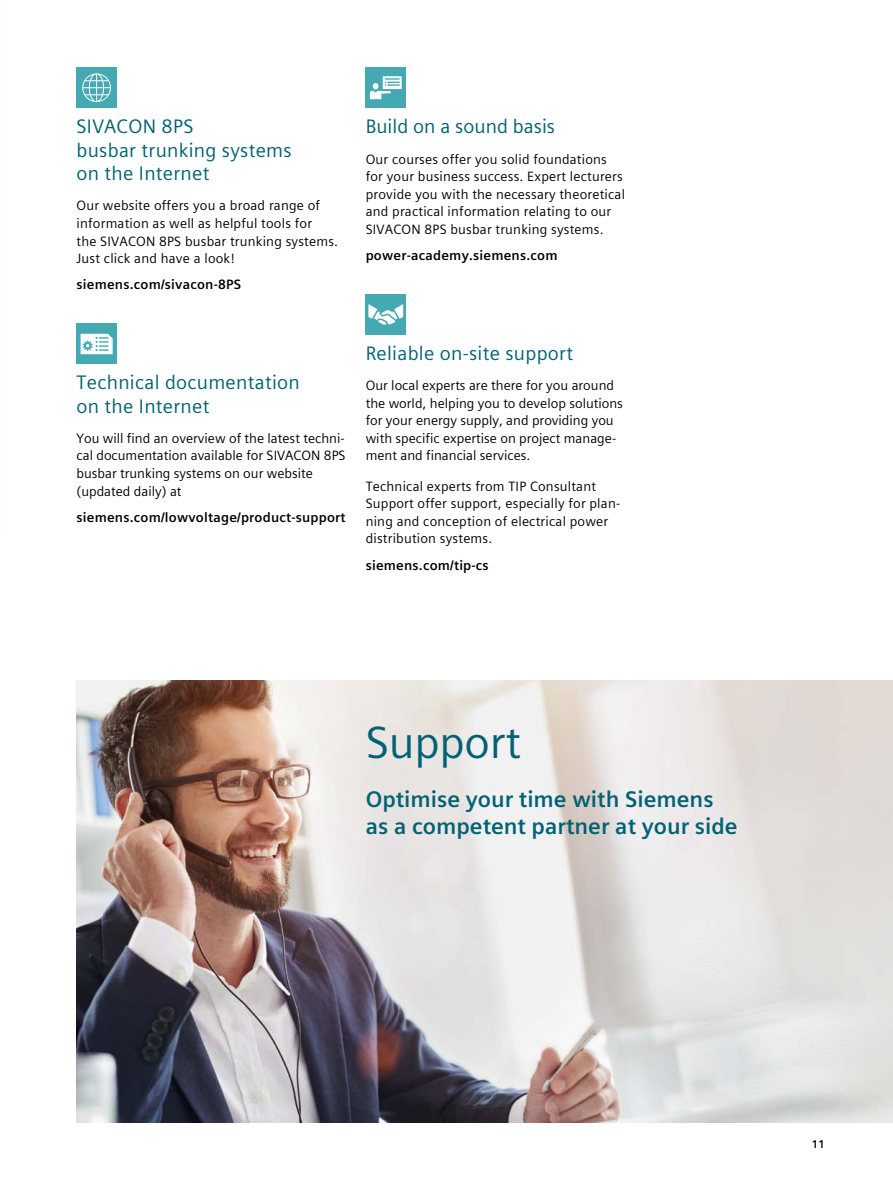
<style>
.page{position:relative;width:893px;height:1191px;background:#fff}
.page>*{position:absolute;margin:0;border:0;box-sizing:border-box;transform-origin:0 0}
.t1{font:45px "Siemens Sans Global";letter-spacing:-.005em;color:#006174}
.t2{font:700 22.5px/27px "Siemens Sans Global";color:#006174}
.t3{font:19.5px/23.4px "Siemens Sans Global";letter-spacing:.015em;color:#006174}
.t4{font:13.5px/17.5px "Siemens Sans Global";letter-spacing:.015em;color:#000}
.t5{font:700 13.5px "Siemens Sans Global";letter-spacing:.015em;color:#000}
.t6{font:700 11.25px "Siemens Sans Global";color:#000}
</style>
<div class="page">
<img style="left:77px;top:680px;width:816px;height:443px">
<div style="left:77px;top:68px;width:40px;height:40px;background:#44a9b1"></div>
<svg style="left:82px;top:73px;width:29px;height:29px"></svg>
<div style="left:77px;top:323px;width:40px;height:41px;background:#44a9b1"></div>
<svg style="left:81px;top:334px;width:32px;height:20px"></svg>
<div style="left:366px;top:68px;width:40px;height:40px;background:#44a9b1"></div>
<svg style="left:370px;top:76px;width:32px;height:23px"></svg>
<div style="left:366px;top:294px;width:40px;height:40px;background:#44a9b1"></div>
<svg style="left:368px;top:304px;width:35px;height:20px"></svg>
<h3 class="t3" style="left:77px;top:115px;width:217px">SIVACON 8PS<br>busbar trunking systems on the Internet</h3>
<p class="t4" style="left:77px;top:197px;width:263px">Our website offers you a broad range of information as well as helpful tools for<br>the SIVACON 8PS busbar trunking systems.<br>Just click and have a look!</p>
<p class="t5" style="left:77px;top:274px;width:166px">siemens.com/sivacon-8PS</p>
<h3 class="t3" style="left:366px;top:115px;width:191px">Build on a sound basis</h3>
<p class="t4" style="left:366px;top:150px;width:261px">Our courses offer you solid foundations for your business success. Expert lecturers provide you with the necessary theoretical and practical information relating to our SIVACON 8PS busbar trunking systems.</p>
<p class="t5" style="left:366px;top:245px;width:193px">power-academy.siemens.com</p>
<h3 class="t3" style="left:77px;top:371px;width:225px">Technical documentation on the Internet</h3>
<p class="t4" style="left:77px;top:429px;width:271px">You will find an overview of the latest techni&shy;cal documentation available for SIVACON 8PS busbar trunking systems on our website (updated daily) at</p>
<p class="t5" style="left:77px;top:506px;width:270px">siemens.com/lowvoltage/product-support</p>
<h3 class="t3" style="left:366px;top:341px;width:209px">Reliable on-site support</h3>
<p class="t4" style="left:366px;top:377px;width:259px">Our local experts are there for you around the world, helping you to develop solutions for your energy supply, and providing you with specific expertise on project manage&shy;ment and financial services.</p>
<p class="t4" style="left:366px;top:477px;width:256px">Technical experts from TIP Consultant Support offer support, especially for plan&shy;ning and conception of electrical power distribution systems.</p>
<p class="t5" style="left:366px;top:554px;width:125px">siemens.com/tip-cs</p>
<h1 class="t1" style="left:366px;top:708px;width:157px">Support</h1>
<h2 class="t2" style="left:366px;top:785px;width:373px">Optimise your time with Siemens as a competent partner at your side</h2>
<p class="t6" style="left:812px;top:1135px;width:15px">11</p>
</div>
